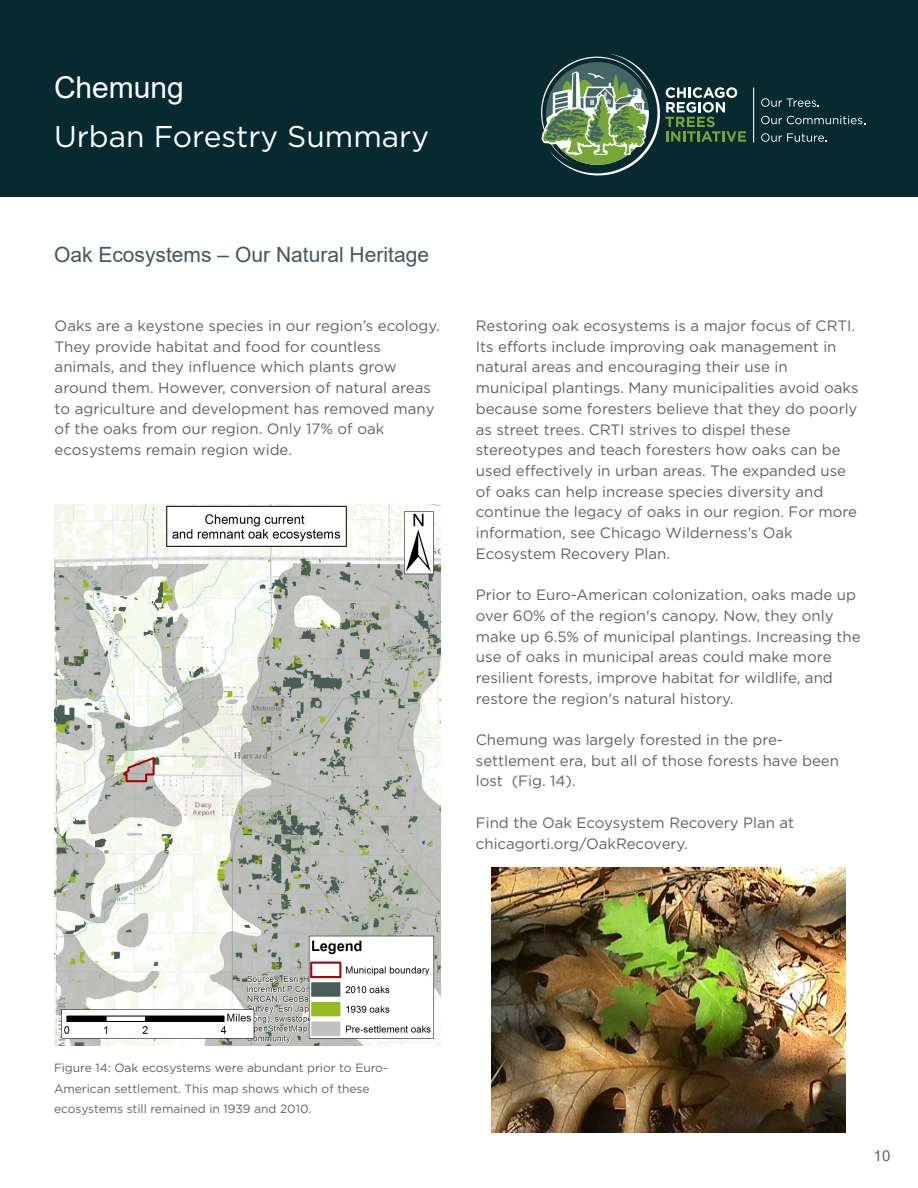
<style>
.page{position:relative;width:918px;height:1188px;background:#fff}
.page>*{position:absolute;margin:0;border:0;box-sizing:border-box;transform-origin:0 0}
.t1{font:30px "Gotham";color:#fff}
.t2{font:30px "Arial";color:#fff}
.t3{font:21px "Arial";color:#42595e}
.t4{font:15px/20.7px "Gotham";color:#626261}
.t5{font:15px "Arial";color:#626261}
.t6{font:12px/20.7px "Gotham";letter-spacing:-.005em;color:#626261}
</style>
<div class="page">
<div style="left:0;top:0;width:918px;height:196px;background:#062a30"></div>
<hr style="left:753px;top:88px;width:1px;height:54px;background:#fff">
<svg style="left:761px;top:98px;width:58px;height:9px"></svg>
<svg style="left:761px;top:116px;width:104px;height:8px"></svg>
<svg style="left:761px;top:133px;width:65px;height:9px"></svg>
<svg style="left:541px;top:54px;width:205px;height:121px"></svg>
<img style="left:54px;top:505px;width:386px;height:541px">
<img style="left:492px;top:867px;width:353px;height:265px">
<h1 class="t2" style="left:54px;top:71px;width:131px">Chemung</h1>
<h1 class="t1" style="left:54px;top:123px;width:377px">Urban Forestry Summary</h1>
<h2 class="t3" style="left:54px;top:243px;width:377px">Oak Ecosystems – Our Natural Heritage</h2>
<p class="t4" style="left:55px;top:316px;width:387px">Oaks are a keystone species in our region’s ecology.<br>They provide habitat and food for countless animals, and they influence which plants grow around them. However, conversion of natural areas to agriculture and development has removed many of the oaks from our region. Only 17% of oak ecosystems remain region wide.</p>
<p class="t4" style="left:476px;top:316px;width:384px">Restoring oak ecosystems is a major focus of CRTI.<br>Its efforts include improving oak management in natural areas and encouraging their use in municipal plantings. Many municipalities avoid oaks because some foresters believe that they do poorly as street trees. CRTI strives to dispel these stereotypes and teach foresters how oaks can be used effectively in urban areas. The expanded use of oaks can help increase species diversity and continue the legacy of oaks in our region. For more information, see Chicago Wilderness’s Oak Ecosystem Recovery Plan.</p>
<p class="t4" style="left:476px;top:585px;width:386px">Prior to Euro-American colonization, oaks made up over 60% of the region's canopy. Now, they only make up 6.5% of municipal plantings. Increasing the use of oaks in municipal areas could make more resilient forests, improve habitat for wildlife, and restore the region's natural history.</p>
<p class="t4" style="left:476px;top:730px;width:365px">Chemung was largely forested in the pre&shy;settlement era, but all of those forests have been lost (Fig. 14).</p>
<p class="t4" style="left:476px;top:813px;width:320px">Find the Oak Ecoysystem Recovery Plan at chicagorti.org/OakRecovery.</p>
<p class="t6" style="left:54px;top:1058px;width:335px">Figure 14: Oak ecosystems were abundant prior to Euro-<br>American settlement. This map shows which of these ecosystems still remained in 1939 and 2010.</p>
<p class="t5" style="left:874px;top:1147px;width:18px">10</p>
</div>
